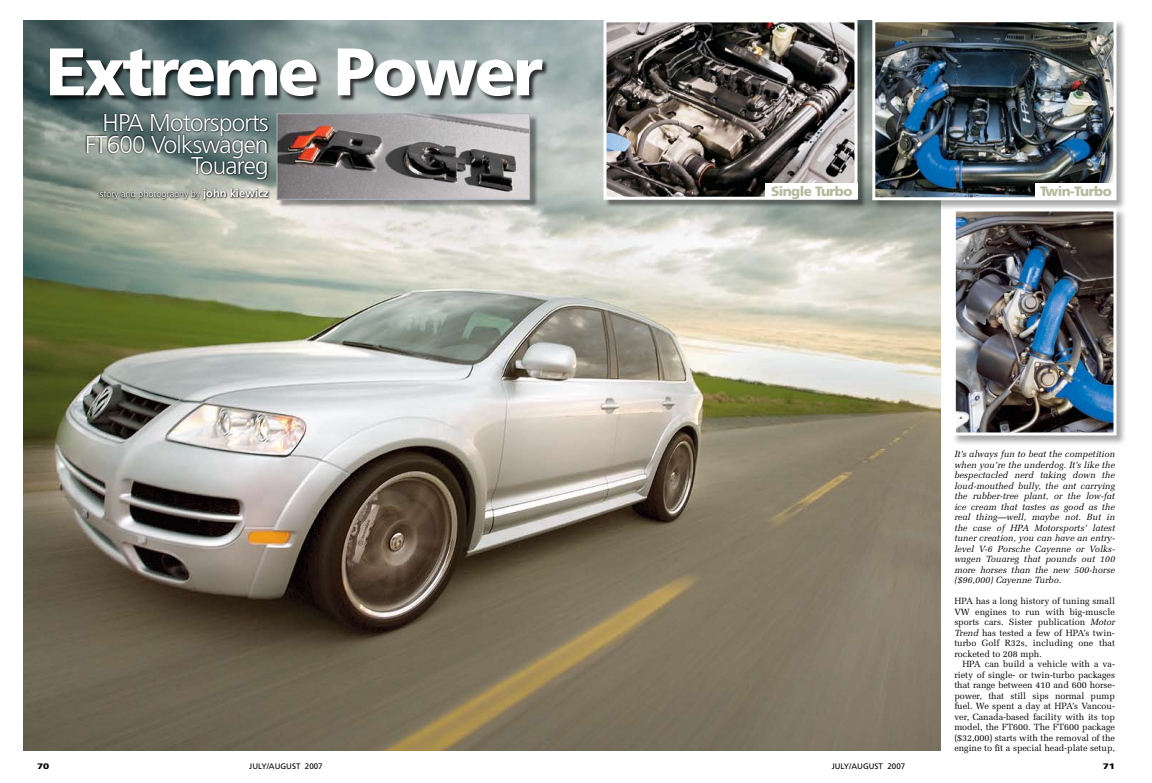
<style>
.page{position:relative;width:1152px;height:783px;background:#fff}
.page>*{position:absolute;margin:0;border:0;box-sizing:border-box;transform-origin:0 0}
.t1{font:900 67px "Frutiger LT Std";letter-spacing:-.04em;color:#fff}
.t2{font:300 24.3px/21.3px "Frutiger LT Std";letter-spacing:-.03em;color:#fff;text-align:right}
.t3{font:900 13.5px "Frutiger LT Std";letter-spacing:-.04em;color:#b4ba9d}
.t4{font:300 9.1px "Frutiger LT Std";color:#fff}
.t5{font:9px "Melior LT Std";letter-spacing:-.005em;color:#000}
.t6{font:italic 9px/10.5px "Melior LT Std";letter-spacing:.005em;color:#000;text-align:justify}
.t7{font:8px "Frutiger LT Std";color:#000}
.t8{font:900 8px "Frutiger LT Std";color:#000;scale:1.25 1}
.s1{font-weight:700;font-size:11.1px}
.s2{font-style:italic}
</style>
<div class="page">
<img style="left:23px;top:21px;width:917px;height:730px">
<div style="left:49px;top:48px;width:501px;height:55px;background:#000;opacity:.75"></div>
<div style="left:604px;top:20px;width:262px;height:189px;background:#000;opacity:.45"></div>
<img style="left:608px;top:23px;width:246px;height:173px">
<div style="left:604px;top:19px;width:254px;height:181px;border:3px solid #fff"></div>
<div style="left:278px;top:114px;width:261px;height:95px;background:#000;opacity:.39"></div>
<img style="left:278px;top:115px;width:250px;height:83px">
<div style="left:276px;top:113px;width:254px;height:87px;border:1px solid #aab4bb"></div>
<div style="left:871px;top:18px;width:257px;height:193px;background:#000;opacity:.35"></div>
<img style="left:876px;top:23px;width:236px;height:173px">
<div style="left:872px;top:19px;width:244px;height:181px;border:3px solid #fff"></div>
<div style="left:952px;top:208px;width:176px;height:239px;background:#000;opacity:.35"></div>
<img style="left:957px;top:212px;width:155px;height:220px">
<div style="left:953px;top:208px;width:163px;height:228px;border:3px solid #fff"></div>
<div style="left:765px;top:183px;width:92px;height:16px;background:#fff"></div>
<div style="left:1035px;top:183px;width:81px;height:16px;background:#fff"></div>
<svg style="left:85px;top:112px;width:186px;height:90px;background:#727f79"></svg>
<p class="t1" style="left:46px;top:31px;width:499px">Extreme Power</p>
<p class="t2" style="left:85px;top:113px;width:185px">HPA Motorsports<br>FT600 Volkswagen<br>Touareg</p>
<p class="t4" style="left:100px;top:189px;width:170px">story and photography by <span class="s1">john kiewicz</span></p>
<p class="t3" style="left:771px;top:183px;width:83px">Single Turbo</p>
<p class="t3" style="left:1040px;top:183px;width:73px">Twin-Turbo</p>
<p class="t6" style="left:954px;top:449px;width:162px">It’s always fun to beat the competition when you’re the underdog. It’s like the bespectacled nerd taking down the loud-mouthed bully, the ant carrying the rubber-tree plant, or the low-fat ice cream that tastes as good as the real thing—well, maybe not. But in the case of HPA Motorsports’ latest tuner creation, you can have an entry&shy;level V‑6 Porsche Cayenne or Volks&shy;wagen Touareg that pounds out 100 more horses than the new 500‑horse ($96,000) Cayenne Turbo.</p>
<p class="t5" style="left:954px;top:596px;width:162px">HPA has a long history of tuning small</p>
<p class="t5" style="left:954px;top:606px;width:162px">VW engines to run with big-muscle</p>
<p class="t5" style="left:954px;top:617px;width:162px">sports cars. Sister publication <span class="s2">Motor</span></p>
<p class="t5" style="left:954px;top:627px;width:162px"><span class="s2">Trend</span> has tested a few of HPA’s twin-</p>
<p class="t5" style="left:954px;top:638px;width:162px">turbo Golf R32s, including one that</p>
<p class="t5" style="left:954px;top:648px;width:89px">rocketed to 208 mph.</p>
<p class="t5" style="left:962px;top:659px;width:154px">HPA can build a vehicle with a va-</p>
<p class="t5" style="left:954px;top:669px;width:162px">riety of single- or twin-turbo packages</p>
<p class="t5" style="left:954px;top:680px;width:162px">that range between 410 and 600 horse-</p>
<p class="t5" style="left:954px;top:690px;width:162px">power, that still sips normal pump</p>
<p class="t5" style="left:954px;top:701px;width:162px">fuel. We spent a day at HPA’s Vancou-</p>
<p class="t5" style="left:954px;top:711px;width:162px">ver, Canada-based facility with its top</p>
<p class="t5" style="left:954px;top:722px;width:162px">model, the FT600. The FT600 package</p>
<p class="t5" style="left:954px;top:732px;width:162px">($32,000) starts with the removal of the</p>
<p class="t5" style="left:954px;top:743px;width:162px">engine to fit a special head-plate setup,</p>
<p class="t8" style="left:37px;top:762px;width:11px">70</p>
<p class="t7" style="left:249px;top:762px;width:75px">JULY/AUGUST 2007</p>
<p class="t7" style="left:832px;top:762px;width:75px">JULY/AUGUST 2007</p>
<p class="t8" style="left:1103px;top:762px;width:11px">71</p>
</div>
